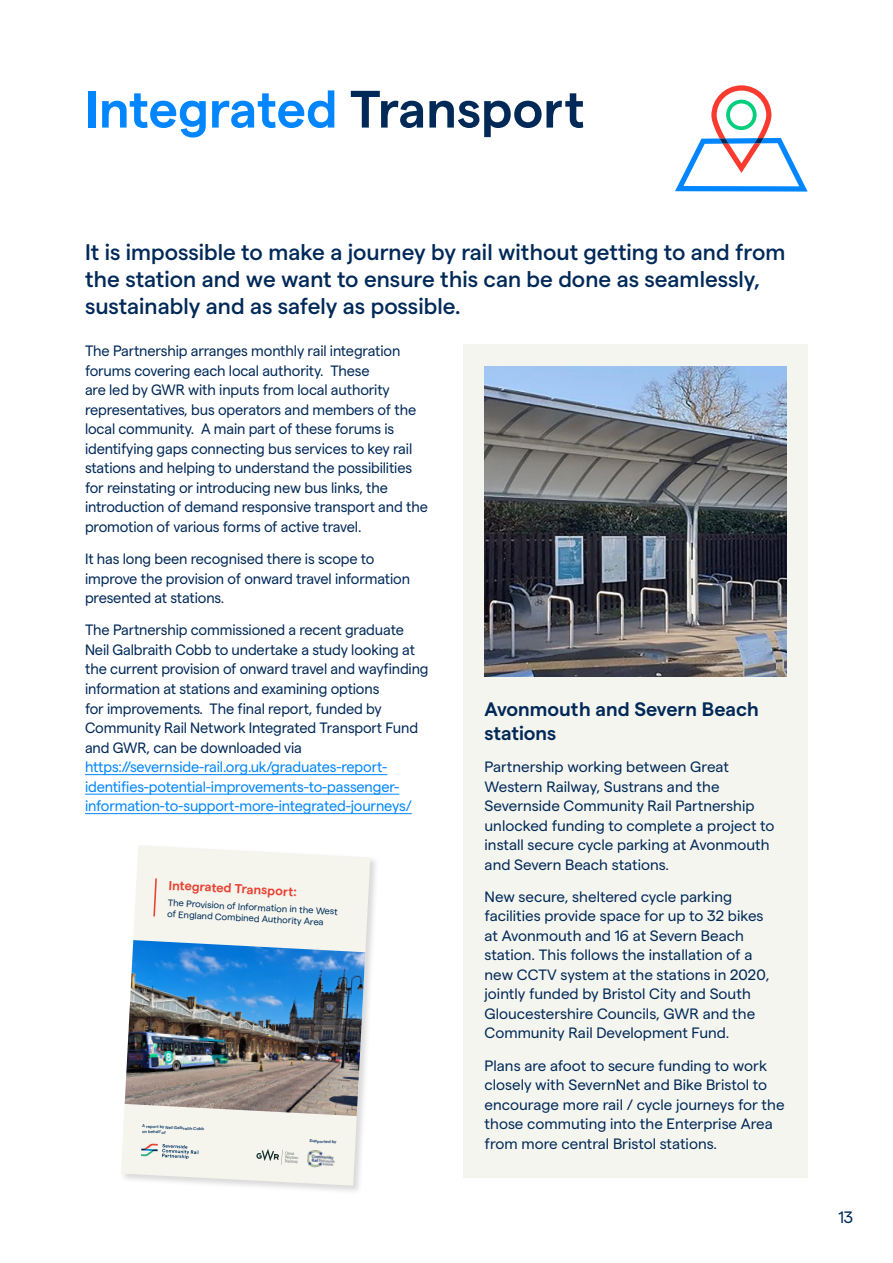
<style>
.page{position:relative;width:893px;height:1263px;background:#fff}
.page>*{position:absolute;margin:0;border:0;box-sizing:border-box;transform-origin:0 0}
.t1{font:600 52.5px "Matter";color:#0186ff}
.t2{font:500 22.5px/27px "Matter";color:#002958}
.t3{font:600 19.5px/24px "Matter";color:#002958}
.t4{font:16.5px "Matter";color:#002958}
.t5{font:15px/19.5px "Matter";letter-spacing:-.01em;color:#002958}
.t6{font:15px/19.5px "Matter";letter-spacing:-.01em;color:#0186ff}
.t7{font:600 12.9px "Matter";color:#e84133}
.t8{font:9.45px/11.2px "Matter";color:#002e5a}
.t9{font:500 4.35px/5.1px "Matter";color:#002e5a}
.s1{color:#002958}
</style>
<div class="page">
<div style="left:463px;top:344px;width:345px;height:834px;background:#f5f5ef"></div>
<hr style="left:85px;top:774px;width:302px;height:1px;background:#0186ff">
<hr style="left:85px;top:794px;width:314px;height:1px;background:#0186ff">
<hr style="left:85px;top:813px;width:327px;height:1px;background:#0186ff">
<div style="left:119px;top:844px;width:260px;height:351px;background:#000;opacity:.15"></div>
<svg style="left:121px;top:845px;width:249px;height:341px;background:#f5f5ef"></svg>
<svg style="left:256px;top:1149px;width:42px;height:16px"></svg>
<img style="left:307px;top:1149px;width:29px;height:20px">
<img style="left:125px;top:940px;width:240px;height:176px">
<svg style="left:141px;top:1143px;width:58px;height:16px"></svg>
<svg style="left:152px;top:877px;width:6px;height:41px"></svg>
<img style="left:485px;top:367px;width:301px;height:309px">
<svg style="left:675px;top:85px;width:133px;height:107px"></svg>
<h1 class="t1" style="left:85px;top:70px;width:501px">Integrated <span class="s1">Transport</span></h1>
<h2 class="t2" style="left:85px;top:237px;width:702px">It is impossible to make a journey by rail without getting to and from the station and we want to ensure this can be done as seamlessly, sustainably and as safely as possible.</h2>
<p class="t5" style="left:85px;top:340px;width:344px">The Partnership arranges monthly rail integration forums covering each local authority. These<br>are led by GWR with inputs from local authority representatives, bus operators and members of the local community. A main part of these forums is identifying gaps connecting bus services to key rail stations and helping to understand the possibilities for reinstating or introducing new bus links, the introduction of demand responsive transport and the promotion of various forms of active travel.</p>
<p class="t5" style="left:85px;top:548px;width:327px">It has long been recognised there is scope to improve the provision of onward travel information presented at stations.</p>
<p class="t5" style="left:85px;top:619px;width:345px">The Partnership commissioned a recent graduate Neil Galbraith Cobb to undertake a study looking at the current provision of onward travel and wayfinding information at stations and examining options<br>for improvements. The final report, funded by Community Rail Network Integrated Transport Fund and GWR, can be downloaded via</p>
<p class="t6" style="left:85px;top:756px;width:328px">https://severnside-rail.org.uk/graduates-report&shy;identifies-potential-improvements-to-passenger&shy;information-to-support-more-integrated-journeys/</p>
<p class="t7" style="left:169px;top:875px;width:130px;rotate:3deg">Integrated Transport:</p>
<p class="t8" style="left:168px;top:896px;width:172px;rotate:3deg">The Provision of Information in the West of England Combined Authority Area</p>
<p class="t9" style="left:143px;top:1123px;width:63px;rotate:3deg">A report by Neil Galbraith Cobb on behalf of</p>
<p class="t9" style="left:310px;top:1138px;width:28px;rotate:3deg">Supported by</p>
<h3 class="t3" style="left:485px;top:695px;width:276px">Avonmouth and Severn Beach stations</h3>
<p class="t5" style="left:485px;top:756px;width:291px">Partnership working between Great Western Railway, Sustrans and the Severnside Community Rail Partnership unlocked funding to complete a project to install secure cycle parking at Avonmouth and Severn Beach stations.</p>
<p class="t5" style="left:485px;top:886px;width:287px">New secure, sheltered cycle parking facilities provide space for up to 32 bikes at Avonmouth and 16 at Severn Beach station. This follows the installation of a new CCTV system at the stations in 2020, jointly funded by Bristol City and South Gloucestershire Councils, GWR and the Community Rail Development Fund.</p>
<p class="t5" style="left:485px;top:1054px;width:302px">Plans are afoot to secure funding to work closely with SevernNet and Bike Bristol to encourage more rail / cycle journeys for the those commuting into the Enterprise Area from more central Bristol stations.</p>
<p class="t4" style="left:838px;top:1205px;width:16px">13</p>
</div>
